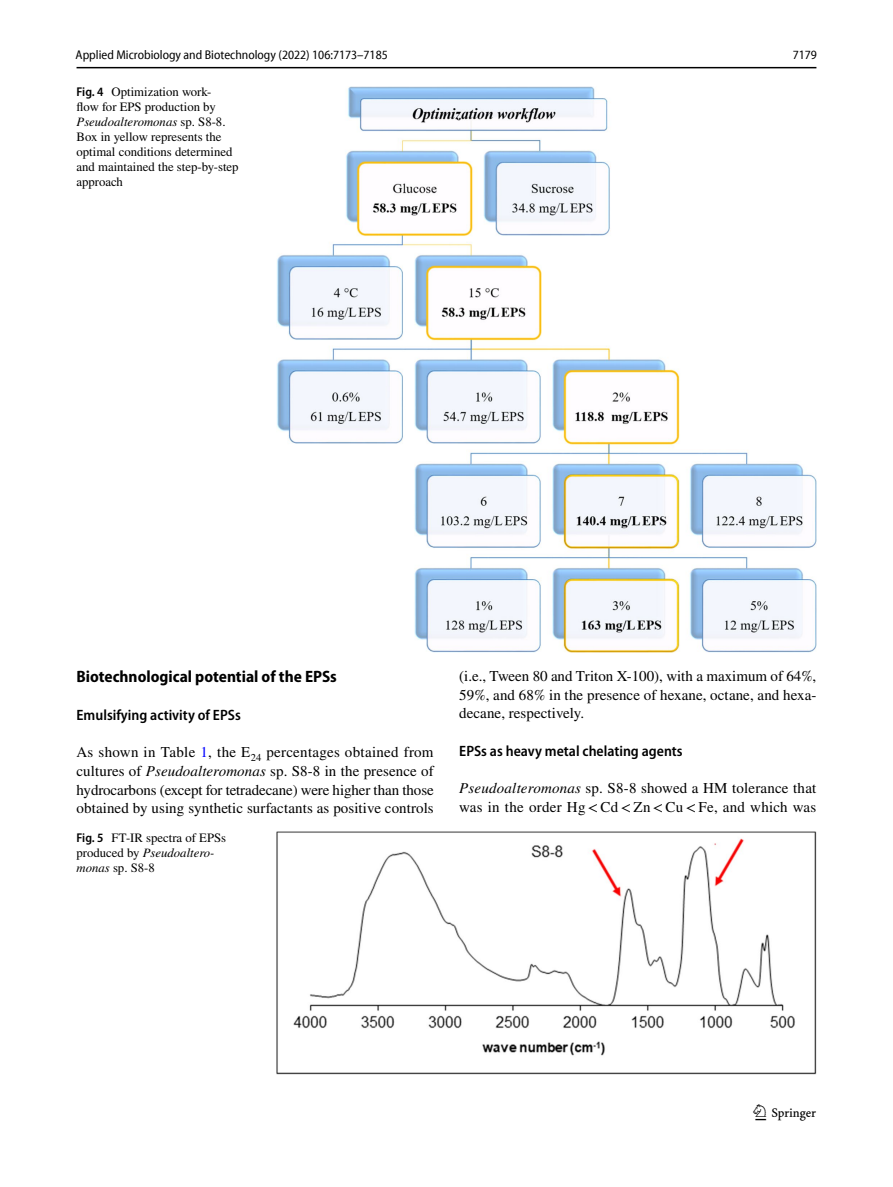
<style>
.page{position:relative;width:893px;height:1187px;background:#fff}
.page>*{position:absolute;margin:0;border:0;box-sizing:border-box;transform-origin:0 0}
.t1{font:22.5px "Springnew Regular 3";color:#000}
.t2{font:700 semi-condensed 16.5px "Myriad Pro";color:#000}
.t3{font:15px/18.8px "STIX";letter-spacing:.005em;color:#000;text-align:justify}
.t4{font:600 semi-condensed 15px "Myriad Pro";color:#000}
.t5{font:12.75px/15px "STIX";color:#000}
.t6{font:semi-condensed 12.75px "Myriad Pro Unic";color:#000}
.s1{font-family:"Myriad Pro";font-weight:600;font-stretch:semi-condensed}
.s2{font-style:italic}
.s3{color:#00f}
</style>
<div class="page">
<hr style="left:77px;top:67px;width:739px;height:1px;background:#000">
<img style="left:277px;top:87px;width:539px;height:566px">
<img style="left:276px;top:831px;width:540px;height:242px">
<p class="t6" style="left:76px;top:50px;width:314px">Applied Microbiology and Biotechnology (2022) 106:7173–7185</p>
<p class="t6" style="left:793px;top:50px;width:26px">7179</p>
<p class="t5" style="left:77px;top:85px;width:164px"><span class="s1">Fig. 4</span> Optimization work-<br>flow for EPS production by<br><span class="s2">Pseudoalteromonas</span> sp. S8-8.<br>Box in yellow represents the optimal conditions determined and maintained the step-by-step approach</p>
<p class="t2" style="left:77px;top:667px;width:262px">Biotechnological potential of the EPSs</p>
<p class="t4" style="left:77px;top:706px;width:166px">Emulsifying activity of EPSs</p>
<p class="t3" style="left:77px;top:743px;width:359px">As shown in Table <span class="s3">1</span>, the E<sub>24</sub> percentages obtained from cultures of <span class="s2">Pseudoalteromonas</span> sp. S8-8 in the presence of hydrocarbons (except for tetradecane) were higher than those obtained by using synthetic surfactants as positive controls</p>
<p class="t5" style="left:77px;top:830px;width:151px"><span class="s1">Fig. 5</span> FT-IR spectra of EPSs produced by <span class="s2">Pseudoaltero&shy;monas</span> sp. S8-8</p>
<p class="t3" style="left:459px;top:667px;width:359px">(i.e., Tween 80 and Triton X-100), with a maximum of 64%, 59%, and 68% in the presence of hexane, octane, and hexa&shy;decane, respectively.</p>
<p class="t4" style="left:459px;top:742px;width:225px">EPSs as heavy metal chelating agents</p>
<p class="t3" style="left:459px;top:780px;width:359px"><span class="s2">Pseudoalteromonas</span> sp. S8-8 showed a HM tolerance that was in the order Hg&lt;Cd&lt;Zn&lt;Cu&lt;Fe, and which was</p>
<h1 class="t1" style="left:755px;top:1104px;width:62px">1 3</h1>
</div>
